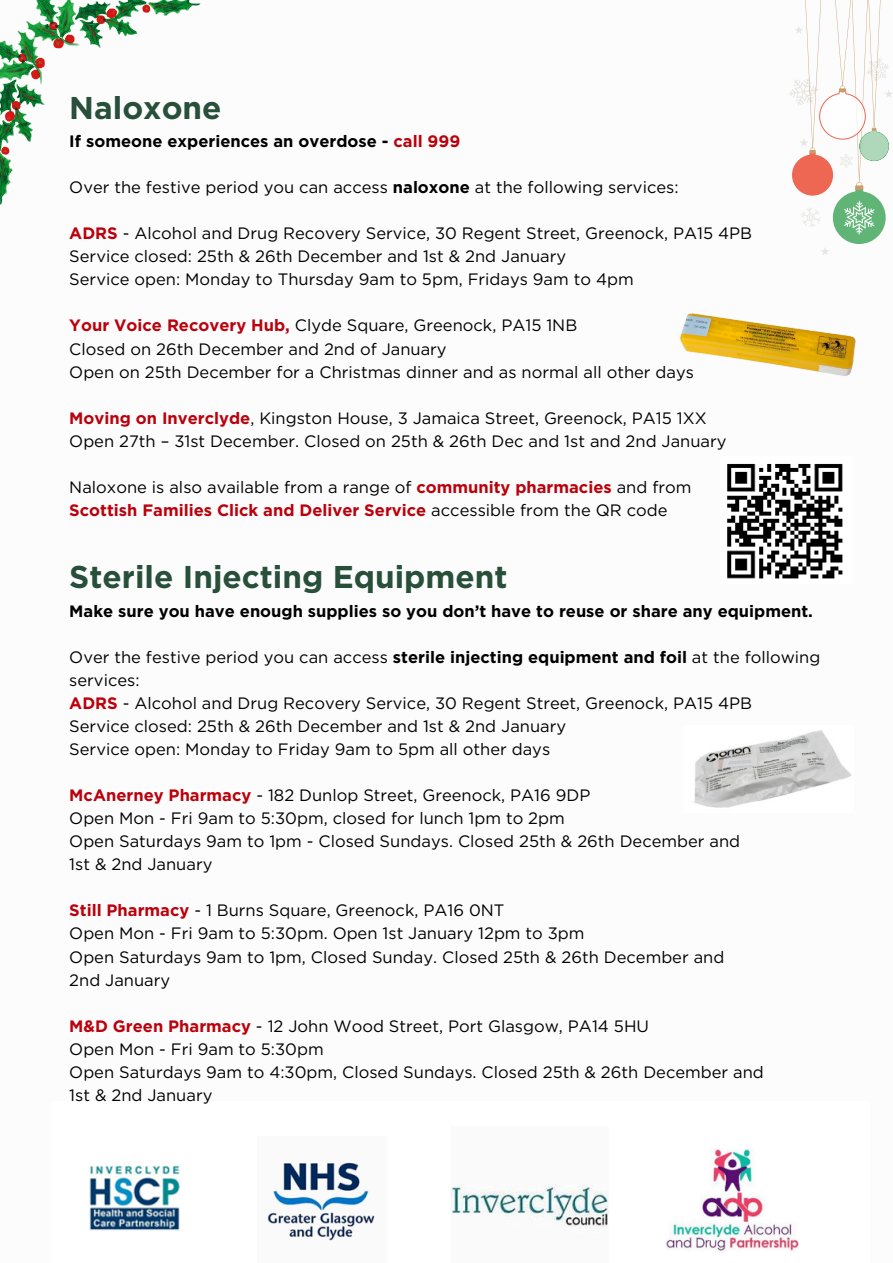
<style>
.page{position:relative;width:893px;height:1263px;background:#fff}
.page>*{position:absolute;margin:0;border:0;box-sizing:border-box;transform-origin:0 0}
.t1{font:700 31.5px "Gotham";color:#284f3a}
.t2{font:16.5px/23.1px "Gotham";color:#000}
.t3{font:700 16.5px "Gotham";color:#000}
.t4{font:700 16.5px "Gotham";color:#bb010b}
.s1{color:#bb010b}
.s2{font-weight:700}
.s3{font-weight:700;color:#bb010b}
.s4{font-weight:400;color:#000}
</style>
<div class="page">
<img style="left:0;top:0;width:201px;height:205px">
<img style="left:89px;top:1149px;width:710px;height:102px">
<svg style="left:789px;top:0;width:104px;height:239px"></svg>
<img style="left:679px;top:239px;width:196px;height:137px">
<img style="left:727px;top:463px;width:116px;height:116px">
<img style="left:693px;top:730px;width:159px;height:78px">
<p class="t1" style="left:69px;top:89px;width:154px">Naloxone</p>
<p class="t3" style="left:69px;top:131px;width:392px">If someone experiences an overdose - <span class="s1">call 999</span></p>
<p class="t2" style="left:69px;top:176px;width:611px">Over the festive period you can access <span class="s2">naloxone</span> at the following services:</p>
<p class="t2" style="left:69px;top:222px;width:684px"><span class="s3">ADRS</span> - Alcohol and Drug Recovery Service, 30 Regent Street, Greenock, PA15 4PB</p>
<p class="t2" style="left:69px;top:245px;width:498px">Service closed: 25th &amp; 26th December and 1st &amp; 2nd January</p>
<p class="t2" style="left:69px;top:268px;width:566px">Service open: Monday to Thursday 9am to 5pm, Fridays 9am to 4pm</p>
<p class="t2" style="left:69px;top:314px;width:509px"><span class="s3">Your Voice Recovery Hub,</span> Clyde Square, Greenock, PA15 1NB</p>
<p class="t2" style="left:69px;top:337px;width:379px">Closed on 26th December and 2nd of January</p>
<p class="t2" style="left:69px;top:360px;width:626px">Open on 25th December for a Christmas dinner and as normal all other days</p>
<p class="t2" style="left:69px;top:406px;width:639px"><span class="s3">Moving on Inverclyde</span>, Kingston House, 3 Jamaica Street, Greenock, PA15 1XX</p>
<p class="t2" style="left:69px;top:429px;width:659px">Open 27th – 31st December. Closed on 25th &amp; 26th Dec and 1st and 2nd January</p>
<p class="t2" style="left:69px;top:475px;width:623px">Naloxone is also available from a range of <span class="s3">community pharmacies</span> and from</p>
<p class="t4" style="left:69px;top:500px;width:599px">Scottish Families Click and Deliver Service <span class="s4">accessible from the QR code</span></p>
<p class="t1" style="left:69px;top:558px;width:440px">Sterile Injecting Equipment</p>
<p class="t3" style="left:69px;top:601px;width:745px">Make sure you have enough supplies so you don’t have to reuse or share any equipment.</p>
<p class="t2" style="left:69px;top:645px;width:752px">Over the festive period you can access <span class="s2">sterile injecting equipment and foil</span> at the following services:</p>
<h1 class="t2" style="left:69px;top:691px;width:684px"><span class="s3">ADRS</span> - Alcohol and Drug Recovery Service, 30 Regent Street, Greenock, PA15 4PB</h1>
<p class="t2" style="left:69px;top:714px;width:498px">Service closed: 25th &amp; 26th December and 1st &amp; 2nd January</p>
<p class="t2" style="left:69px;top:737px;width:482px">Service open: Monday to Friday 9am to 5pm all other days</p>
<p class="t2" style="left:69px;top:783px;width:522px"><span class="s3">McAnerney Pharmacy</span> - 182 Dunlop Street, Greenock, PA16 9DP</p>
<p class="t2" style="left:69px;top:807px;width:497px">Open Mon - Fri 9am to 5:30pm, closed for lunch 1pm to 2pm</p>
<p class="t2" style="left:69px;top:830px;width:672px">Open Saturdays 9am to 1pm - Closed Sundays. Closed 25th &amp; 26th December and</p>
<p class="t2" style="left:69px;top:853px;width:145px">1st &amp; 2nd January</p>
<p class="t2" style="left:69px;top:899px;width:437px"><span class="s3">Still Pharmacy</span> - 1 Burns Square, Greenock, PA16 0NT</p>
<p class="t2" style="left:69px;top:922px;width:517px">Open Mon - Fri 9am to 5:30pm. Open 1st January 12pm to 3pm</p>
<p class="t2" style="left:69px;top:945px;width:656px">Open Saturdays 9am to 1pm, Closed Sunday. Closed 25th &amp; 26th December and</p>
<p class="t2" style="left:69px;top:968px;width:102px">2nd January</p>
<p class="t2" style="left:69px;top:1014px;width:581px"><span class="s3">M&amp;D Green Pharmacy</span> - 12 John Wood Street, Port Glasgow, PA14 5HU</p>
<p class="t2" style="left:69px;top:1037px;width:256px">Open Mon - Fri 9am to 5:30pm</p>
<p class="t2" style="left:69px;top:1060px;width:696px">Open Saturdays 9am to 4:30pm, Closed Sundays. Closed 25th &amp; 26th December and</p>
<h1 class="t2" style="left:69px;top:1083px;width:145px">1st &amp; 2nd January</h1>
</div>
